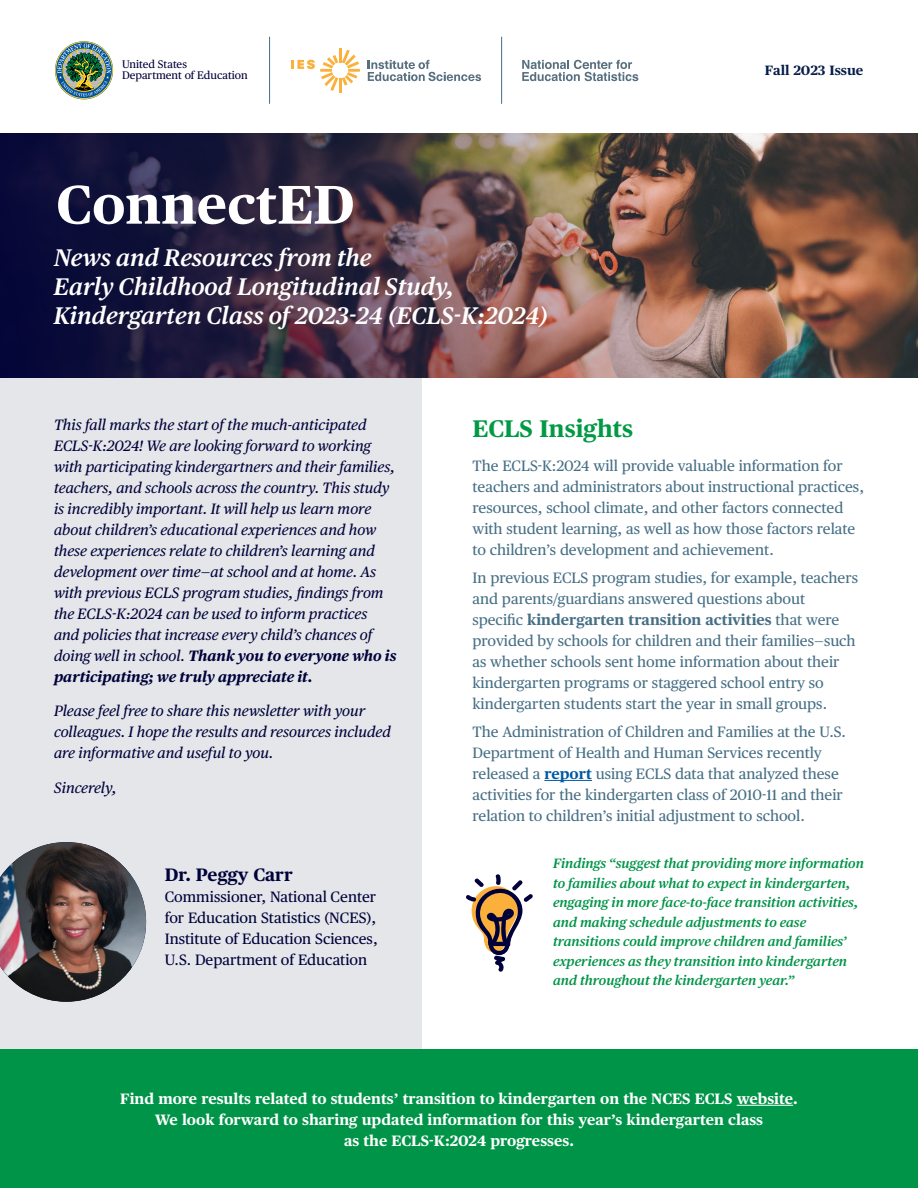
<style>
.page{position:relative;width:918px;height:1188px;background:#fff}
.page>*{position:absolute;margin:0;border:0;box-sizing:border-box;transform-origin:0 0}
.t1{font:700 54.45px "Publico Text";color:#fff}
.t2{font:italic 600 24px/28.8px "Publico Text";color:#fff}
.Paragraph_Style_1{font:700 24px "Publico Text";color:#009a44}
.t3{font:700 18px "Publico Text";color:#00013a}
.Paragraph_Style_2{font:15px/21px "Publico Text";color:#466f85}
.t4{font:italic 15px/21px "Publico Text";color:#00013a}
.Paragraph_Style_2-2{font:700 15px/21px "Publico Text";color:#fff;text-align:center}
.t5{font:15px/21px "Publico Text";color:#00013a}
.Paragraph_Style_2-3{font:italic 600 13.5px/19.5px "Publico Text";color:#009448}
.t6{font:700 13.5px "Publico Text";color:#071d49}
.t7{font:10.95px/10.9px "Publico Text";color:#00013a}
.s1{font-weight:700}
.s2{font-weight:700;color:#0058a4}
</style>
<div class="page">
<div style="left:0;top:375px;width:422px;height:674px;background:#e4e6e9"></div>
<div style="left:0;top:1049px;width:918px;height:139px;background:#009448"></div>
<img style="left:0;top:133px;width:918px;height:244px">
<img style="left:0;top:842px;width:146px;height:160px">
<hr style="left:544px;top:780px;width:48px;height:1px;background:#0058a4">
<hr style="left:737px;top:1105px;width:56px;height:1px;background:#fff">
<svg style="left:466px;top:874px;width:67px;height:98px"></svg>
<svg style="left:291px;top:48px;width:69px;height:45px"></svg>
<svg style="left:368px;top:60px;width:113px;height:21px"></svg>
<hr style="left:269px;top:37px;width:1px;height:67px;background:#466f85">
<hr style="left:501px;top:37px;width:1px;height:67px;background:#466f85">
<div style="left:55px;top:41px;width:58px;height:58px;border:1px solid #ffd420;border-radius:50%"></div>
<img style="left:57px;top:43px;width:54px;height:54px">
<div style="left:63px;top:49px;width:43px;height:43px;border:1px solid #ffd420;border-radius:50%"></div>
<svg style="left:522px;top:60px;width:116px;height:21px"></svg>
<p class="t7" style="left:122px;top:58px;width:127px">United States<br>Department of Education</p>
<p class="t1" style="left:56px;top:162px;width:300px">ConnectED</p>
<p class="t2" style="left:54px;top:242px;width:495px">News and Resources from the<br>Early Childhood Longitudinal Study,<br>Kindergarten Class of 2023-24 (ECLS-K:2024)</p>
<p class="t6" style="left:765px;top:60px;width:100px">Fall 2023 Issue</p>
<p class="t4" style="left:54px;top:413px;width:344px">This fall marks the start of the much-anticipated ECLS-K:2024! We are looking forward to working with participating kindergartners and their families, teachers, and schools across the country. This study is incredibly important. It will help us learn more about children’s educational experiences and how these experiences relate to children’s learning and development over time—at school and at home. As with previous ECLS program studies, findings from the ECLS-K:2024 can be used to inform practices and policies that increase every child’s chances of doing well in school. <span class="s1">Thank you to everyone who is participating; we truly appreciate it.</span></p>
<p class="t4" style="left:54px;top:700px;width:338px">Please feel free to share this newsletter with your colleagues. I hope the results and resources included are informative and useful to you.</p>
<p class="t4" style="left:54px;top:776px;width:64px">Sincerely,</p>
<p class="t3" style="left:165px;top:860px;width:130px">Dr. Peggy Carr</p>
<p class="t5" style="left:165px;top:885px;width:213px">Commissioner, National Center for Education Statistics (NCES),</p>
<p class="t5" style="left:165px;top:927px;width:215px">Institute of Education Sciences,</p>
<p class="t5" style="left:165px;top:948px;width:204px">U.S. Department of Education</p>
<p class="Paragraph_Style_1" style="left:472px;top:410px;width:162px">ECLS Insights</p>
<p class="Paragraph_Style_2" style="left:472px;top:455px;width:393px">The ECLS-K:2024 will provide valuable information for teachers and administrators about instructional practices, resources, school climate, and other factors connected with student learning, as well as how those factors relate to children’s development and achievement.</p>
<p class="Paragraph_Style_2" style="left:472px;top:567px;width:387px">In previous ECLS program studies, for example, teachers and parents/guardians answered questions about specific <span class="s1">kindergarten transition activities</span> that were provided by schools for children and their families—such as whether schools sent home information about their kindergarten programs or staggered school entry so kindergarten students start the year in small groups.</p>
<p class="Paragraph_Style_2" style="left:472px;top:720px;width:375px">The Administration of Children and Families at the U.S.<br>Department of Health and Human Services recently released a <span class="s2">report</span> using ECLS data that analyzed these activities for the kindergarten class of 2010-11 and their relation to children’s initial adjustment to school.</p>
<p class="Paragraph_Style_2-3" style="left:553px;top:853px;width:312px">Findings “suggest that providing more information to families about what to expect in kindergarten, engaging in more face-to-face transition activities, and making schedule adjustments to ease transitions could improve children and families’ experiences as they transition into kindergarten and throughout the kindergarten year.”</p>
<p class="Paragraph_Style_2-2" style="left:120px;top:1087px;width:679px">Find more results related to students’ transition to kindergarten on the NCES ECLS website.<br>We look forward to sharing updated information for this year’s kindergarten class<br>as the ECLS-K:2024 progresses.</p>
</div>
